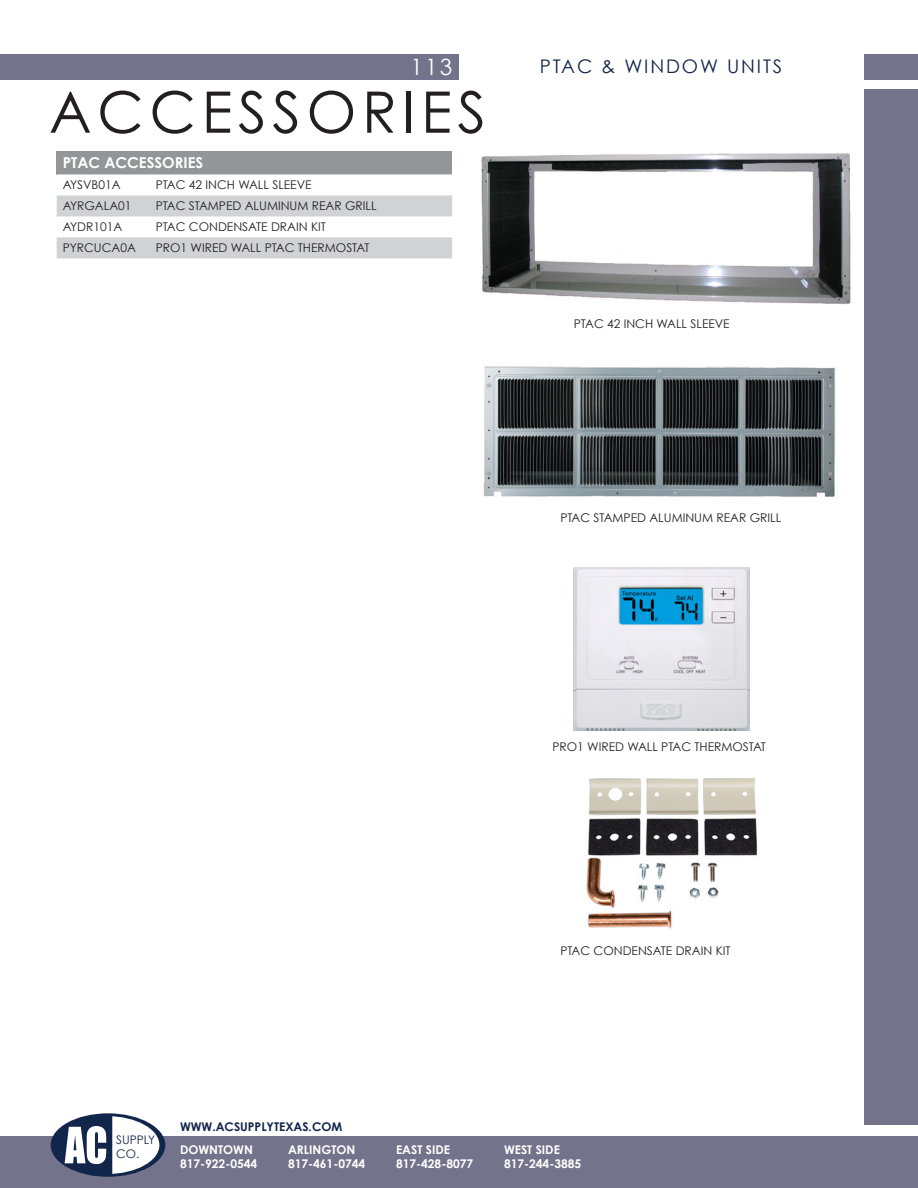
<style>
.page{position:relative;width:918px;height:1188px;background:#fff}
.page>*{position:absolute;margin:0;border:0;box-sizing:border-box;transform-origin:0 0}
.t1{font:57.15px "Century Gothic";letter-spacing:.1em;color:#231f20}
.t2{font:22.5px "Century Gothic";color:#fff}
.t3{font:18.75px "Century Gothic";letter-spacing:.1em;color:#12254a}
.t4{font:700 15px "Century Gothic";color:#fff}
.t5{font:12px "Century Gothic";color:#231f20}
.t6{font:700 12px "Century Gothic";color:#fff}
.t7{font:700 12px "Century Gothic";color:#12254a}
.t8{font:11.85px "Century Gothic";color:#12254a}
</style>
<div class="page">
<div style="left:0;top:54px;width:459px;height:25px;background:#73738b"></div>
<div style="left:864px;top:54px;width:54px;height:25px;background:#73738b"></div>
<div style="left:864px;top:90px;width:54px;height:1035px;background:#73738b"></div>
<div style="left:0;top:1137px;width:918px;height:51px;background:#73738b"></div>
<div style="left:51px;top:1113px;width:114px;height:64px;background:#12254a;border-radius:50%"></div>
<svg style="left:65px;top:1113px;width:94px;height:64px"></svg>
<div style="left:57px;top:151px;width:395px;height:23px;background:#939598"></div>
<svg style="left:57px;top:174px;width:395px;height:84px"></svg>
<img style="left:481px;top:153px;width:370px;height:151px">
<img style="left:483px;top:366px;width:353px;height:131px">
<img style="left:573px;top:567px;width:176px;height:164px">
<img style="left:586px;top:778px;width:172px;height:151px">
<p class="t2" style="left:410px;top:53px;width:43px">113</p>
<p class="t3" style="left:540px;top:55px;width:244px">PTAC &amp; WINDOW UNITS</p>
<p class="t1" style="left:49px;top:77px;width:438px">ACCESSORIES</p>
<p class="t4" style="left:63px;top:154px;width:142px">PTAC ACCESSORIES</p>
<p class="t5" style="left:63px;top:178px;width:59px">AYSVB01A</p>
<p class="t5" style="left:156px;top:178px;width:157px">PTAC 42 INCH WALL SLEEVE</p>
<p class="t5" style="left:63px;top:199px;width:70px">AYRGALA01</p>
<p class="t5" style="left:156px;top:199px;width:222px">PTAC STAMPED ALUMINUM REAR GRILL</p>
<p class="t5" style="left:63px;top:220px;width:61px">AYDR101A</p>
<p class="t5" style="left:156px;top:220px;width:172px">PTAC CONDENSATE DRAIN KIT</p>
<p class="t5" style="left:63px;top:241px;width:75px">PYRCUCA0A</p>
<p class="t5" style="left:156px;top:241px;width:215px">PRO1 WIRED WALL PTAC THERMOSTAT</p>
<p class="t5" style="left:574px;top:316px;width:157px">PTAC 42 INCH WALL SLEEVE</p>
<p class="t5" style="left:560px;top:510px;width:222px">PTAC STAMPED ALUMINUM REAR GRILL</p>
<p class="t5" style="left:552px;top:739px;width:215px">PRO1 WIRED WALL PTAC THERMOSTAT</p>
<p class="t5" style="left:560px;top:943px;width:172px">PTAC CONDENSATE DRAIN KIT</p>
<p class="t8" style="left:116px;top:1133px;width:41px">SUPPLY</p>
<p class="t8" style="left:116px;top:1147px;width:25px">CO.</p>
<p class="t7" style="left:180px;top:1119px;width:164px">WWW.ACSUPPLYTEXAS.COM</p>
<p class="t6" style="left:180px;top:1142px;width:74px">DOWNTOWN</p>
<p class="t6" style="left:288px;top:1142px;width:69px">ARLINGTON</p>
<p class="t6" style="left:396px;top:1142px;width:55px">EAST SIDE</p>
<p class="t6" style="left:504px;top:1142px;width:57px">WEST SIDE</p>
<p class="t6" style="left:180px;top:1157px;width:79px">817-922-0544</p>
<p class="t6" style="left:288px;top:1157px;width:79px">817-461-0744</p>
<p class="t6" style="left:396px;top:1157px;width:79px">817-428-8077</p>
<p class="t6" style="left:504px;top:1157px;width:79px">817-244-3885</p>
</div>
